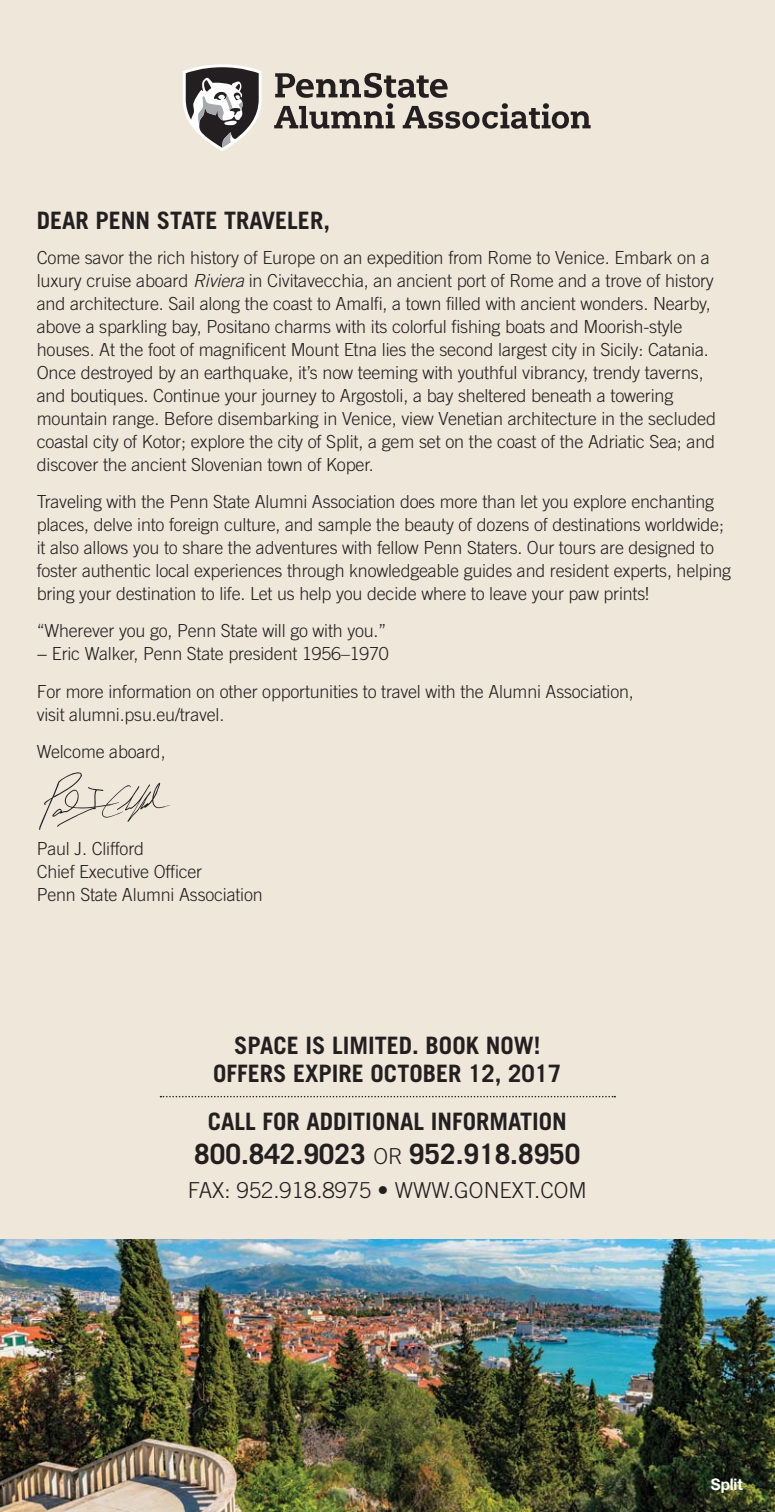
<style>
.page{position:relative;width:775px;height:1512px;background:#fff}
.page>*{position:absolute;margin:0;border:0;box-sizing:border-box;transform-origin:0 0}
.t1{font:700 28px "Trade Gothic LT Std";color:#231f20}
.t2{font:700 24px/28px "Trade Gothic LT Std";color:#231f20;text-align:center}
.t3{font:300 22px "Trade Gothic LT Std";color:#231f20}
.t4{font:300 18px/23px "Trade Gothic LT Std";letter-spacing:-.01em;color:#231f20}
.t5{font:700 16px "Helvetica Neue LT Std";letter-spacing:-.01em;color:#fff;scale:.95 1}
.s1{font-style:italic}
.s2{font-weight:300;font-size:22px}
</style>
<div class="page">
<img style="left:774px;top:787px;width:1px;height:725px">
<div style="left:0;top:0;width:774px;height:1512px;background:#eee7da"></div>
<img style="left:774px;top:0;width:1px;height:787px">
<img style="left:0;top:1240px;width:774px;height:272px">
<svg style="left:160px;top:1096px;width:455px;height:1px"></svg>
<svg style="left:183px;top:64px;width:78px;height:87px"></svg>
<svg style="left:274px;top:73px;width:316px;height:56px"></svg>
<img style="left:39px;top:772px;width:132px;height:58px">
<h2 class="t2" style="left:37px;top:210px;width:295px">DEAR PENN STATE TRAVELER,</h2>
<p class="t4" style="left:37px;top:248px;width:680px">Come savor the rich history of Europe on an expedition from Rome to Venice. Embark on a luxury cruise aboard <span class="s1">Riviera</span> in Civitavecchia, an ancient port of Rome and a trove of history and architecture. Sail along the coast to Amalfi, a town filled with ancient wonders. Nearby, above a sparkling bay, Positano charms with its colorful fishing boats and Moorish-style houses. At the foot of magnificent Mount Etna lies the second largest city in Sicily: Catania.<br>Once destroyed by an earthquake, it’s now teeming with youthful vibrancy, trendy taverns, and boutiques. Continue your journey to Argostoli, a bay sheltered beneath a towering mountain range. Before disembarking in Venice, view Venetian architecture in the secluded coastal city of Kotor; explore the city of Split, a gem set on the coast of the Adriatic Sea; and discover the ancient Slovenian town of Koper.</p>
<p class="t4" style="left:37px;top:492px;width:695px">Traveling with the Penn State Alumni Association does more than let you explore enchanting places, delve into foreign culture, and sample the beauty of dozens of destinations worldwide; it also allows you to share the adventures with fellow Penn Staters. Our tours are designed to foster authentic local experiences through knowledgeable guides and resident experts, helping bring your destination to life. Let us help you decide where to leave your paw prints!</p>
<p class="t4" style="left:37px;top:622px;width:353px">“Wherever you go, Penn State will go with you.” − Eric Walker, Penn State president 1956–1970</p>
<p class="t4" style="left:37px;top:682px;width:598px">For more information on other opportunities to travel with the Alumni Association, visit alumni.psu.eu/travel.</p>
<p class="t4" style="left:37px;top:743px;width:130px">Welcome aboard,</p>
<p class="t4" style="left:37px;top:839px;width:227px">Paul J. Clifford<br>Chief Executive Officer<br>Penn State Alumni Association</p>
<h2 class="t2" style="left:213px;top:1034px;width:350px">SPACE IS LIMITED. BOOK NOW!<br>OFFERS EXPIRE OCTOBER 12, 2017</h2>
<h2 class="t2" style="left:207px;top:1111px;width:360px">CALL FOR ADDITIONAL INFORMATION</h2>
<h1 class="t1" style="left:194px;top:1144px;width:387px">800.842.9023 <span class="s2">OR</span> 952.918.8950</h1>
<p class="t3" style="left:188px;top:1182px;width:400px">FAX: 952.918.8975 • WWW.GONEXT.COM</p>
<p class="t5" style="left:710px;top:1479px;width:35px">Split</p>
</div>
